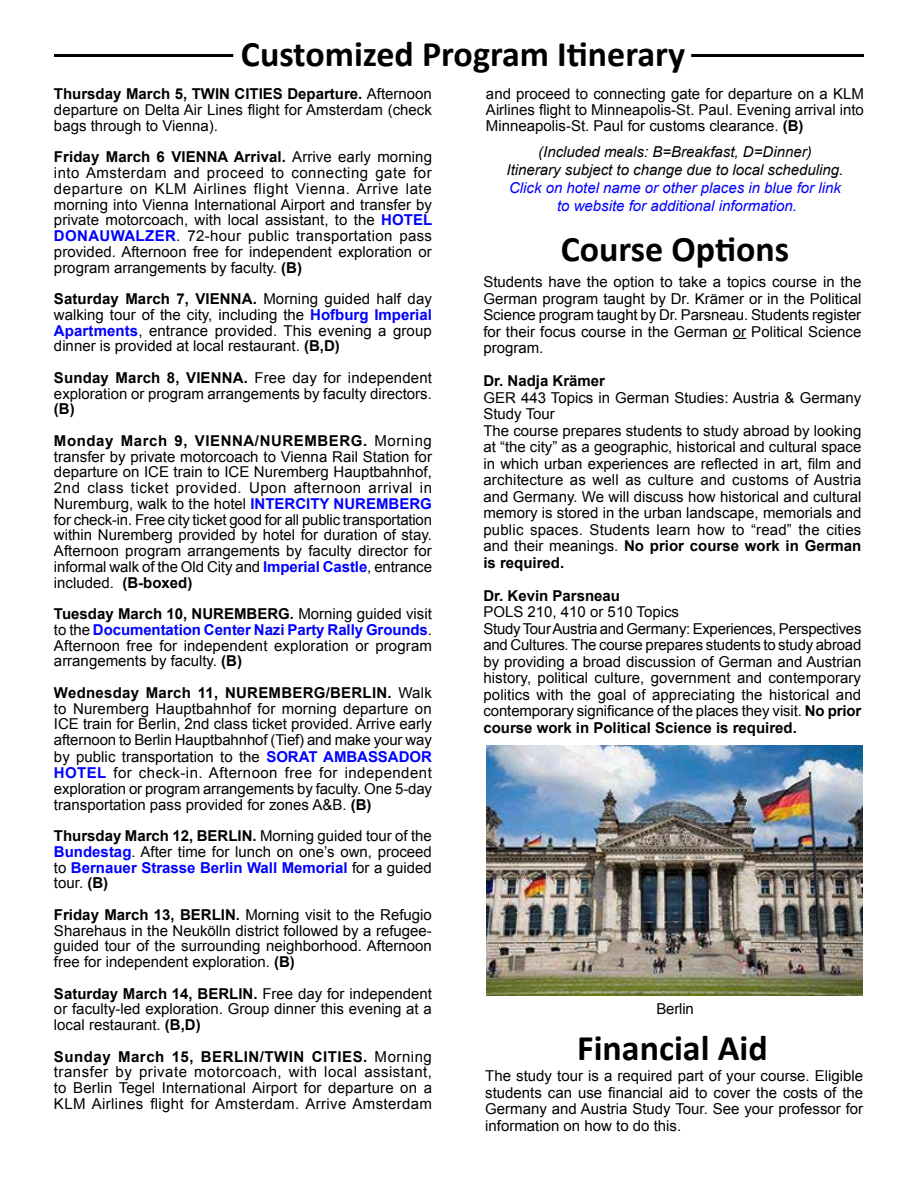
<style>
.page{position:relative;width:918px;height:1188px;background:#fff}
.page>*{position:absolute;margin:0;border:0;box-sizing:border-box;transform-origin:0 0}
.t1{font:700 36px "Calibri";color:#000}
.t2{font:15px/15.8px "Arial";color:#000;text-align:justify}
.t3{font:italic 15px/18px "Arial";color:#000;text-align:center}
.t4{font:italic 15px/18px "Arial";color:#00f;text-align:center}
.t5{font:700 15px/31.5px "Arial";letter-spacing:.02em;color:#000}
.t6{font:700 15px "Arial";color:#000}
.s1{font-weight:700}
.s2{font-weight:700;color:#00f}
.s3{font-weight:400}
</style>
<div class="page">
<hr style="left:54px;top:54px;width:179px;height:3px;background:#000">
<hr style="left:691px;top:54px;width:173px;height:3px;background:#000">
<svg style="left:733px;top:338px;width:13px;height:1px"></svg>
<img style="left:486px;top:745px;width:377px;height:250px">
<h1 class="t1" style="left:241px;top:32px;width:446px">Customized Program Itinerary</h1>
<p class="t2" style="left:54px;top:86px;width:379px"><span class="s1">Thursday March 5, TWIN CITIES Departure.</span> Afternoon departure on Delta Air Lines flight for Amsterdam (check bags through to Vienna).</p>
<p class="t2" style="left:54px;top:149px;width:380px"><span class="s1">Friday March 6 VIENNA Arrival.</span> Arrive early morning into Amsterdam and proceed to connecting gate for departure on KLM Airlines flight Vienna. Arrive late morning into Vienna International Airport and transfer by private motorcoach, with local assistant, to the <span class="s2">HOTEL DONAUWALZER</span>. 72-hour public transportation pass provided. Afternoon free for independent exploration or program arrangements by faculty. <span class="s1">(B)</span></p>
<p class="t2" style="left:54px;top:291px;width:380px"><span class="s1">Saturday March 7, VIENNA.</span> Morning guided half day walking tour of the city, including the <span class="s2">Hofburg Imperial Apartments</span>, entrance provided. This evening a group dinner is provided at local restaurant. <span class="s1">(B,D)</span></p>
<p class="t2" style="left:54px;top:370px;width:380px"><span class="s1">Sunday March 8, VIENNA.</span> Free day for independent exploration or program arrangements by faculty directors.</p>
<p class="t5" style="left:54px;top:394px;width:379px">(B)<br>Monday March 9, VIENNA/NUREMBERG. <span class="s3">Morning</span></p>
<p class="t2" style="left:54px;top:449px;width:380px">transfer by private motorcoach to Vienna Rail Station for departure on ICE train to ICE Nuremberg Hauptbahnhof, 2nd class ticket provided. Upon afternoon arrival in Nuremburg, walk to the hotel <span class="s2">INTERCITY NUREMBERG </span>for check-in. Free city ticket good for all public transportation within Nuremberg provided by hotel for duration of stay.<br>Afternoon program arrangements by faculty director for informal walk of the Old City and <span class="s2">Imperial Castle</span>, entrance included. <span class="s1">(B-boxed)</span></p>
<p class="t2" style="left:54px;top:606px;width:380px"><span class="s1">Tuesday March 10, NUREMBERG.</span> Morning guided visit to the <span class="s2">Documentation Center Nazi Party Rally Grounds</span>.<br>Afternoon free for independent exploration or program arrangements by faculty. <span class="s1">(B)</span></p>
<p class="t2" style="left:54px;top:685px;width:380px"><span class="s1">Wednesday March 11, NUREMBERG/BERLIN.</span> Walk to Nuremberg Hauptbahnhof for morning departure on ICE train for Berlin, 2nd class ticket provided. Arrive early afternoon to Berlin Hauptbahnhof (Tief) and make your way by public transportation to the <span class="s2">SORAT AMBASSADOR HOTEL</span> for check-in. Afternoon free for independent exploration or program arrangements by faculty. One 5-day transportation pass provided for zones A&amp;B. <span class="s1">(B)</span></p>
<p class="t2" style="left:54px;top:828px;width:380px"><span class="s1">Thursday March 12, BERLIN.</span> Morning guided tour of the <span class="s2">Bundestag</span>. After time for lunch on one’s own, proceed to <span class="s2">Bernauer Strasse Berlin Wall Memorial</span> for a guided tour. <span class="s1">(B)</span></p>
<p class="t2" style="left:54px;top:907px;width:379px"><span class="s1">Friday March 13, BERLIN.</span> Morning visit to the Refugio Sharehaus in the Neukölln district followed by a refugee&shy;guided tour of the surrounding neighborhood. Afternoon free for independent exploration. <span class="s1">(B)</span></p>
<p class="t2" style="left:54px;top:986px;width:379px"><span class="s1">Saturday March 14, BERLIN.</span> Free day for independent or faculty-led exploration. Group dinner this evening at a local restaurant. <span class="s1">(B,D)</span></p>
<p class="t2" style="left:54px;top:1049px;width:380px"><span class="s1">Sunday March 15, BERLIN/TWIN CITIES.</span> Morning transfer by private motorcoach, with local assistant, to Berlin Tegel International Airport for departure on a KLM Airlines flight for Amsterdam. Arrive Amsterdam</p>
<p class="t2" style="left:486px;top:86px;width:379px">and proceed to connecting gate for departure on a KLM Airlines flight to Minneapolis-St. Paul. Evening arrival into Minneapolis-St. Paul for customs clearance. <span class="s1">(B)</span></p>
<p class="t3" style="left:507px;top:143px;width:338px">(Included meals: B=Breakfast, D=Dinner)<br>Itinerary subject to change due to local scheduling.</p>
<p class="t4" style="left:509px;top:179px;width:333px">Click on hotel name or other places in blue for link to website for additional information.</p>
<h1 class="t1" style="left:561px;top:226px;width:230px">Course Options</h1>
<p class="t2" style="left:483px;top:274px;width:379px;line-height:16.5px">Students have the option to take a topics course in the German program taught by Dr. Krämer or in the Political Science program taught by Dr. Parsneau. Students register for their focus course in the German or Political Science program.</p>
<p class="t6" style="left:483px;top:371px;width:123px">Dr. Nadja Krämer</p>
<p class="t2" style="left:483px;top:389px;width:380px;line-height:16.5px;text-align:left">GER 443 Topics in German Studies: Austria &amp; Germany Study Tour<br>The course prepares students to study abroad by looking at “the city” as a geographic, historical and cultural space in which urban experiences are reflected in art, film and architecture as well as culture and customs of Austria and Germany. We will discuss how historical and cultural memory is stored in the urban landscape, memorials and public spaces. Students learn how to “read” the cities and their meanings. <span class="s1">No prior course work in German is required.</span></p>
<p class="t6" style="left:483px;top:586px;width:138px">Dr. Kevin Parsneau</p>
<p class="t2" style="left:483px;top:604px;width:380px;line-height:16.5px;text-align:left">POLS 210, 410 or 510 Topics<br>Study Tour Austria and Germany: Experiences, Perspectives and Cultures. The course prepares students to study abroad by providing a broad discussion of German and Austrian history, political culture, government and contemporary politics with the goal of appreciating the historical and contemporary significance of the places they visit. <span class="s1">No prior course work in Political Science is required.</span></p>
<p class="t2" style="left:656px;top:1001px;width:39px">Berlin</p>
<h1 class="t1" style="left:577px;top:1026px;width:192px">Financial Aid</h1>
<p class="t2" style="left:485px;top:1068px;width:379px;line-height:16.5px">The study tour is a required part of your course. Eligible students can use financial aid to cover the costs of the Germany and Austria Study Tour. See your professor for information on how to do this.</p>
</div>
